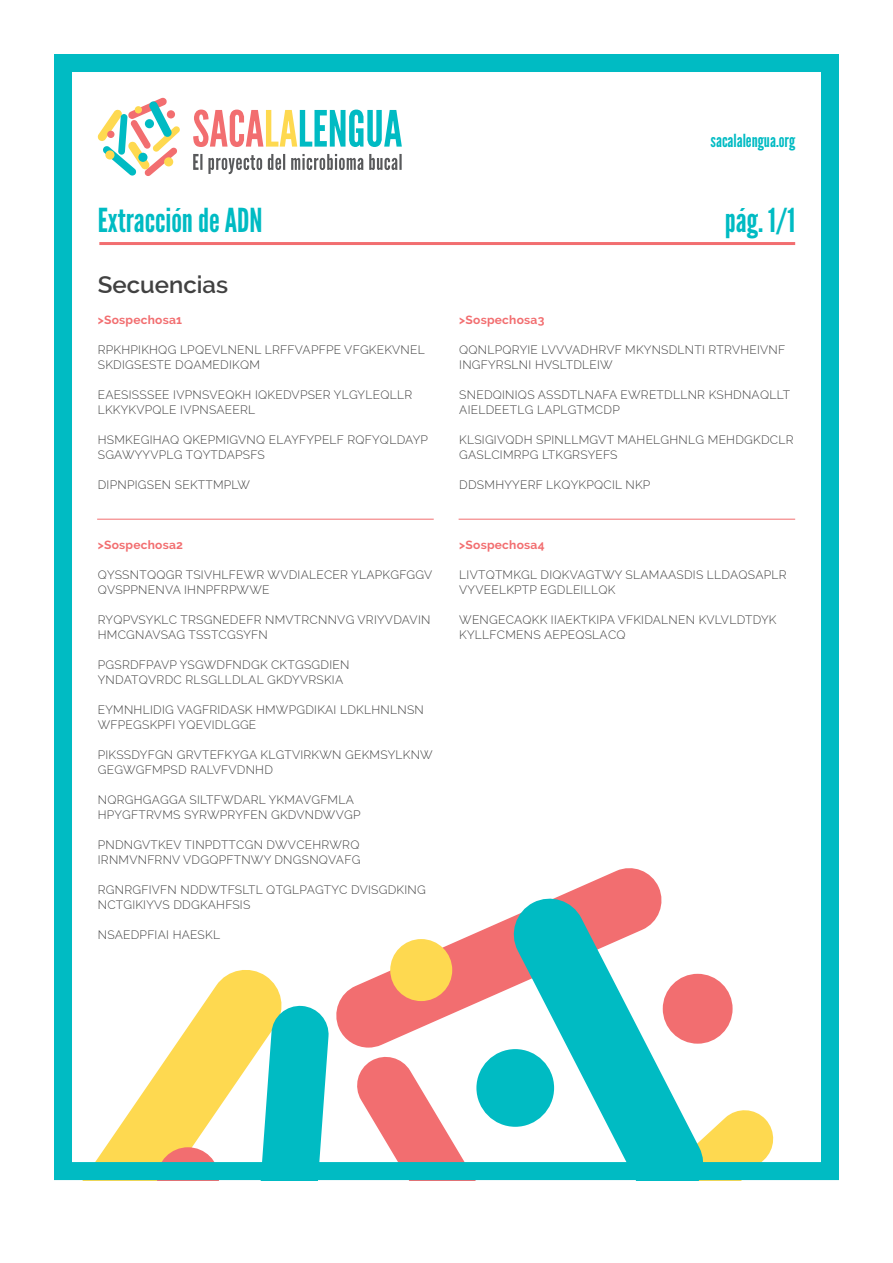
<style>
.page{position:relative;width:893px;height:1263px;background:#fff}
.page>*{position:absolute;margin:0;border:0;box-sizing:border-box;transform-origin:0 0}
.t1{font:33px "League Gothic";color:#00bbc3}
.t2{font:600 24px "Raleway";color:#414141}
.t3{font:18px "League Gothic";color:#00bbc3}
.t4{font:300 12px/15px "Raleway";letter-spacing:.02em;color:#414141}
.t5{font:700 12px "Raleway";letter-spacing:.02em;color:#f26e70}
</style>
<div class="page">
<hr style="left:99px;top:242px;width:696px;height:3px;background:#f26e70">
<svg style="left:708px;top:1110px;width:66px;height:51px"></svg>
<svg style="left:336px;top:868px;width:325px;height:179px"></svg>
<svg style="left:357px;top:1053px;width:152px;height:108px"></svg>
<svg style="left:96px;top:970px;width:186px;height:191px"></svg>
<svg style="left:249px;top:1005px;width:80px;height:156px"></svg>
<svg style="left:509px;top:894px;width:199px;height:267px"></svg>
<div style="left:663px;top:974px;width:70px;height:70px;background:#f26e70;border-radius:50%"></div>
<div style="left:390px;top:939px;width:62px;height:62px;background:#fed950;border-radius:50%"></div>
<div style="left:476px;top:1049px;width:78px;height:78px;background:#00bbc3;border-radius:50%"></div>
<svg style="left:157px;top:1147px;width:62px;height:14px"></svg>
<div style="left:54px;top:54px;width:785px;height:1126px;border:18px solid #00bbc3"></div>
<svg style="left:97px;top:97px;width:83px;height:79px"></svg>
<svg style="left:105px;top:150px;width:10px;height:10px"></svg>
<div style="left:138px;top:153px;width:9px;height:9px;background:#00bbc3;border-radius:50%"></div>
<div style="left:167px;top:110px;width:8px;height:8px;background:#f26e70;border-radius:50%"></div>
<div style="left:135px;top:106px;width:7px;height:7px;background:#fed950;border-radius:50%"></div>
<div style="left:164px;top:157px;width:9px;height:9px;background:#fed950;border-radius:50%"></div>
<div style="left:145px;top:119px;width:9px;height:9px;background:#00bbc3;border-radius:50%"></div>
<div style="left:107px;top:131px;width:8px;height:7px;background:#f26e70;border-radius:50%"></div>
<svg style="left:193px;top:109px;width:209px;height:38px"></svg>
<svg style="left:193px;top:154px;width:209px;height:20px"></svg>
<hr style="left:97px;top:519px;width:337px;height:1px;background:#f26e70">
<hr style="left:459px;top:519px;width:336px;height:1px;background:#f26e70">
<h3 class="t3" style="left:710px;top:130px;width:86px">sacalalengua.org</h3>
<h1 class="t1" style="left:98px;top:202px;width:166px">Extracción de ADN</h1>
<h1 class="t1" style="left:725px;top:202px;width:72px">pág. 1/1</h1>
<h2 class="t2" style="left:98px;top:270px;width:132px">Secuencias</h2>
<p class="t5" style="left:98px;top:313px;width:86px">&gt;Sospechosa1</p>
<p class="t4" style="left:98px;top:342px;width:329px">RPKHPIKHQG LPQEVLNENL LRFFVAPFPE VFGKEKVNEL<br>SKDIGSESTE DQAMEDIKQM</p>
<p class="t4" style="left:98px;top:387px;width:316px">EAESISSSEE IVPNSVEQKH IQKEDVPSER YLGYLEQLLR<br>LKKYKVPQLE IVPNSAEERL</p>
<p class="t4" style="left:98px;top:432px;width:332px">HSMKEGIHAQ QKEPMIGVNQ ELAYFYPELF RQFYQLDAYP<br>SGAWYYVPLG TQYTDAPSFS</p>
<p class="t4" style="left:98px;top:477px;width:154px">DIPNPIGSEN SEKTTMPLW</p>
<p class="t5" style="left:98px;top:538px;width:87px">&gt;Sospechosa2</p>
<p class="t4" style="left:98px;top:567px;width:336px">QYSSNTQQGR TSIVHLFEWR WVDIALECER YLAPKGFGGV<br>QVSPPNENVA IHNPFRPWWE</p>
<p class="t4" style="left:98px;top:612px;width:334px">RYQPVSYKLC TRSGNEDEFR NMVTRCNNVG VRIYVDAVIN<br>HMCGNAVSAG TSSTCGSYFN</p>
<p class="t4" style="left:98px;top:657px;width:253px">PGSRDFPAVP YSGWDFNDGK CKTGSGDIEN<br>YNDATQVRDC RLSGLLDLAL GKDYVRSKIA</p>
<p class="t4" style="left:98px;top:702px;width:328px">EYMNHLIDIG VAGFRIDASK HMWPGDIKAI LDKLHNLNSN<br>WFPEGSKPFI YQEVIDLGGE</p>
<p class="t4" style="left:98px;top:747px;width:337px">PIKSSDYFGN GRVTEFKYGA KLGTVIRKWN GEKMSYLKNW<br>GEGWGFMPSD RALVFVDNHD</p>
<p class="t4" style="left:98px;top:792px;width:264px">NQRGHGAGGA SILTFWDARL YKMAVGFMLA<br>HPYGFTRVMS SYRWPRYFEN GKDVNDWVGP</p>
<p class="t4" style="left:98px;top:837px;width:264px">PNDNGVTKEV TINPDTTCGN DWVCEHRWRQ<br>IRNMVNFRNV VDGQPFTNWY DNGSNQVAFG</p>
<p class="t4" style="left:98px;top:882px;width:329px">RGNRGFIVFN NDDWTFSLTL QTGLPAGTYC DVISGDKING<br>NCTGIKIYVS DDGKAHFSIS</p>
<p class="t4" style="left:98px;top:927px;width:124px">NSAEDPFIAI HAESKL</p>
<p class="t5" style="left:459px;top:313px;width:87px">&gt;Sospechosa3</p>
<p class="t4" style="left:459px;top:342px;width:327px">QQNLPQRYIE LVVVADHRVF MKYNSDLNTI RTRVHEIVNF<br>INGFYRSLNI HVSLTDLEIW</p>
<p class="t4" style="left:459px;top:387px;width:332px">SNEDQINIQS ASSDTLNAFA EWRETDLLNR KSHDNAQLLT<br>AIELDEETLG LAPLGTMCDP</p>
<p class="t4" style="left:459px;top:432px;width:336px">KLSIGIVQDH SPINLLMGVT MAHELGHNLG MEHDGKDCLR<br>GASLCIMRPG LTKGRSYEFS</p>
<p class="t4" style="left:459px;top:477px;width:193px">DDSMHYYERF LKQYKPQCIL NKP</p>
<p class="t5" style="left:459px;top:538px;width:87px">&gt;Sospechosa4</p>
<p class="t4" style="left:459px;top:567px;width:329px">LIVTQTMKGL DIQKVAGTWY SLAMAASDIS LLDAQSAPLR<br>VYVEELKPTP EGDLEILLQK</p>
<p class="t4" style="left:459px;top:612px;width:319px">WENGECAQKK IIAEKTKIPA VFKIDALNEN KVLVLDTDYK<br>KYLLFCMENS AEPEQSLACQ</p>
</div>
